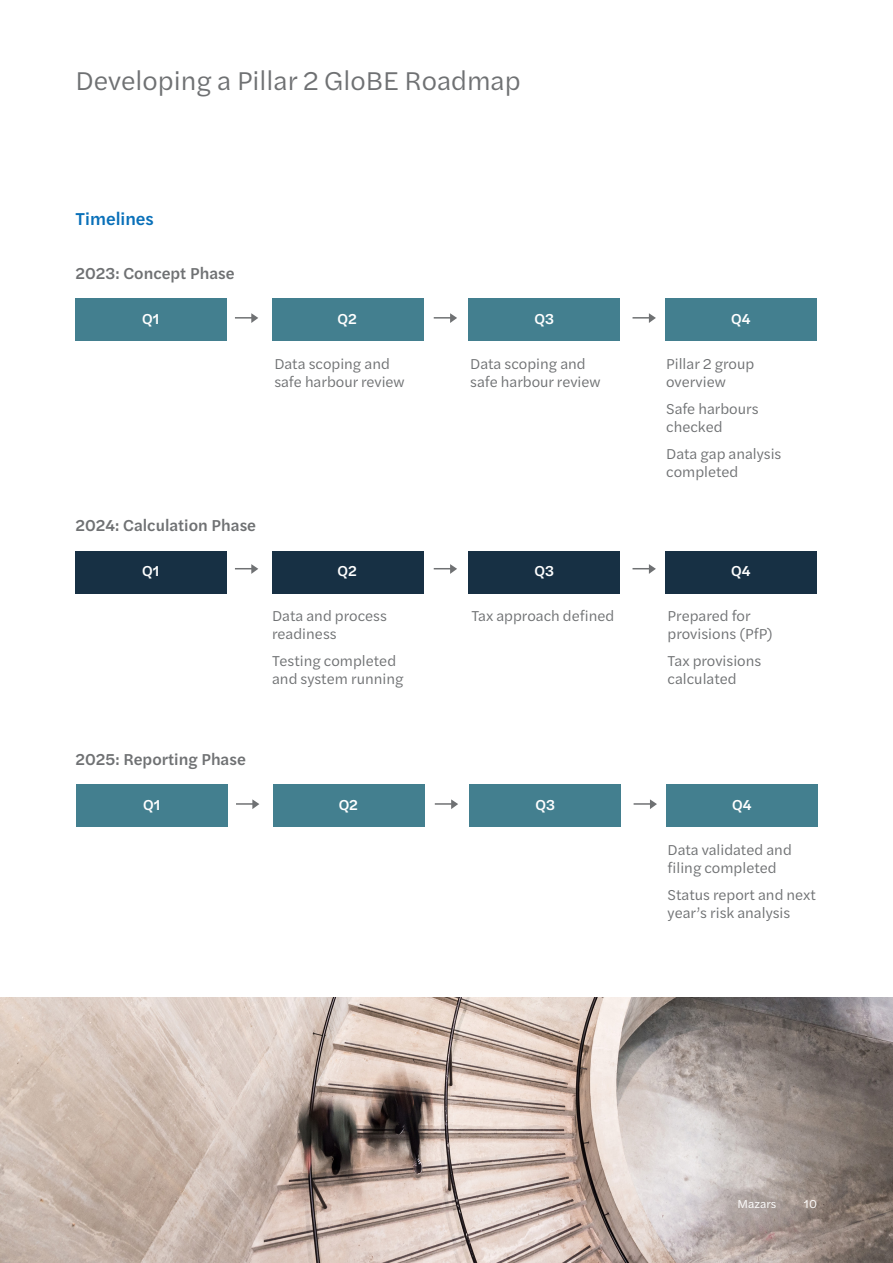
<style>
.page{position:relative;width:893px;height:1263px;background:#fff}
.page>*{position:absolute;margin:0;border:0;box-sizing:border-box;transform-origin:0 0}
.Page_title{font:27px "Halyard Text";color:#6f7173}
.Heading_1{font:500 18px "Halyard Text";color:#0970b9}
.Heading_2{font:500 16.5px "Halyard Text";color:#6f7173}
.Body_text{font:15px/18px "Halyard Text";color:#6f7173}
.Quote_source{font:500 15px "Halyard Text";color:#fff}
.Page_footer{font:12px "Halyard Text";color:#fff}
</style>
<div class="page">
<img style="left:0;top:997px;width:893px;height:266px">
<div style="left:75px;top:298px;width:152px;height:42px;background:#437f8f"></div>
<div style="left:272px;top:298px;width:151px;height:42px;background:#437f8f"></div>
<div style="left:469px;top:298px;width:151px;height:42px;background:#437f8f"></div>
<div style="left:665px;top:298px;width:151px;height:43px;background:#437f8f"></div>
<hr style="left:235px;top:317px;width:20px;height:2px;background:#6f7173">
<svg style="left:251px;top:313px;width:7px;height:10px"></svg>
<hr style="left:434px;top:317px;width:20px;height:2px;background:#6f7173">
<svg style="left:450px;top:313px;width:7px;height:10px"></svg>
<hr style="left:632px;top:317px;width:20px;height:2px;background:#6f7173">
<svg style="left:649px;top:313px;width:7px;height:10px"></svg>
<div style="left:75px;top:551px;width:152px;height:42px;background:#173044"></div>
<div style="left:272px;top:551px;width:151px;height:42px;background:#173044"></div>
<div style="left:469px;top:551px;width:151px;height:42px;background:#173044"></div>
<div style="left:665px;top:551px;width:151px;height:43px;background:#173044"></div>
<svg style="left:235px;top:564px;width:23px;height:10px"></svg>
<svg style="left:434px;top:564px;width:23px;height:10px"></svg>
<svg style="left:632px;top:564px;width:24px;height:10px"></svg>
<div style="left:77px;top:784px;width:151px;height:42px;background:#437f8f"></div>
<div style="left:273px;top:784px;width:151px;height:42px;background:#437f8f"></div>
<div style="left:470px;top:784px;width:151px;height:42px;background:#437f8f"></div>
<div style="left:666px;top:784px;width:151px;height:43px;background:#437f8f"></div>
<hr style="left:236px;top:803px;width:20px;height:2px;background:#6f7173">
<svg style="left:252px;top:799px;width:7px;height:10px"></svg>
<hr style="left:435px;top:803px;width:20px;height:2px;background:#6f7173">
<svg style="left:451px;top:799px;width:7px;height:10px"></svg>
<svg style="left:634px;top:799px;width:23px;height:10px"></svg>
<p class="Page_title" style="left:76px;top:61px;width:446px">Developing a Pillar 2 GloBE Roadmap</p>
<p class="Heading_1" style="left:76px;top:206px;width:80px">Timelines</p>
<p class="Heading_2" style="left:76px;top:261px;width:161px">2023: Concept Phase</p>
<p class="Quote_source" style="left:142px;top:308px;width:19px">Q1</p>
<p class="Quote_source" style="left:338px;top:308px;width:21px">Q2</p>
<p class="Quote_source" style="left:534px;top:308px;width:21px">Q3</p>
<p class="Quote_source" style="left:731px;top:308px;width:21px">Q4</p>
<p class="Heading_2" style="left:76px;top:513px;width:182px">2024: Calculation Phase</p>
<p class="Body_text" style="left:274px;top:354px;width:132px">Data scoping and safe harbour review</p>
<p class="Body_text" style="left:666px;top:354px;width:90px">Pillar 2 group overview</p>
<p class="Body_text" style="left:666px;top:399px;width:94px">Safe harbours checked</p>
<p class="Body_text" style="left:666px;top:444px;width:117px">Data gap analysis completed</p>
<p class="Body_text" style="left:470px;top:354px;width:132px">Data scoping and safe harbour review</p>
<p class="Quote_source" style="left:142px;top:560px;width:19px">Q1</p>
<p class="Quote_source" style="left:338px;top:560px;width:21px">Q2</p>
<p class="Quote_source" style="left:534px;top:560px;width:21px">Q3</p>
<p class="Quote_source" style="left:731px;top:560px;width:21px">Q4</p>
<p class="Body_text" style="left:272px;top:606px;width:116px">Data and process readiness</p>
<p class="Body_text" style="left:272px;top:651px;width:133px">Testing completed and system running</p>
<p class="Body_text" style="left:471px;top:606px;width:144px">Tax approach defined</p>
<p class="Body_text" style="left:668px;top:606px;width:107px">Prepared for provisions (PfP)</p>
<p class="Body_text" style="left:668px;top:651px;width:95px">Tax provisions calculated</p>
<p class="Heading_2" style="left:76px;top:747px;width:172px">2025: Reporting Phase</p>
<p class="Quote_source" style="left:143px;top:794px;width:19px">Q1</p>
<p class="Quote_source" style="left:339px;top:794px;width:21px">Q2</p>
<p class="Quote_source" style="left:536px;top:794px;width:21px">Q3</p>
<p class="Quote_source" style="left:732px;top:794px;width:21px">Q4</p>
<p class="Body_text" style="left:668px;top:840px;width:126px">Data validated and filing completed</p>
<p class="Body_text" style="left:668px;top:885px;width:150px">Status report and next year’s risk analysis</p>
<p class="Page_footer" style="left:738px;top:1195px;width:40px">Mazars</p>
<p class="Page_footer" style="left:804px;top:1195px;width:15px">10</p>
</div>
